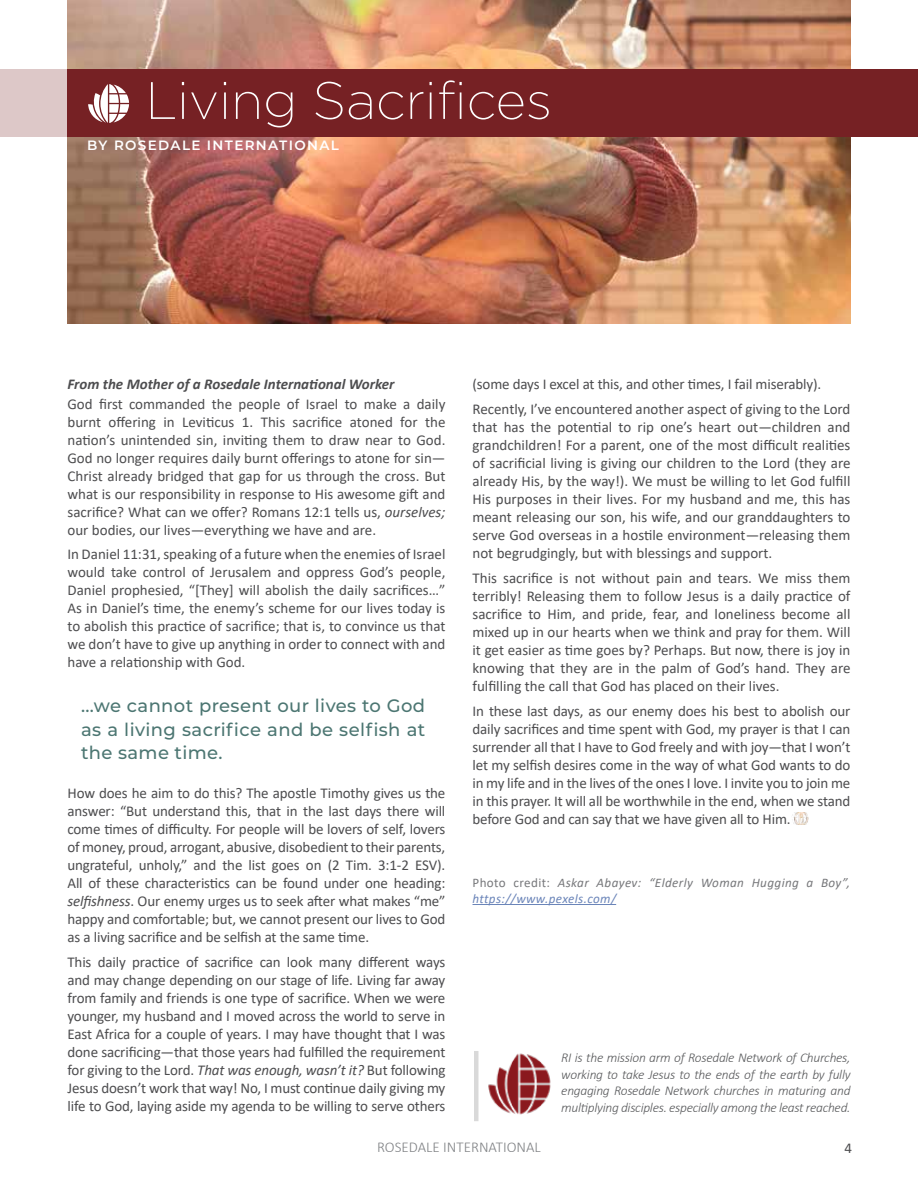
<style>
.page{position:relative;width:918px;height:1188px;background:#fff}
.page>*{position:absolute;margin:0;border:0;box-sizing:border-box;transform-origin:0 0}
.t1{font:200 52.5px "Gotham";color:#fff}
.t2{font:500 18px/24px "Montserrat";letter-spacing:.02em;color:#4c7672;text-align:justify}
.t3{font:15px/18px "Calibri";letter-spacing:-.01em;color:#4d4d4f;text-align:justify}
.t4{font:italic 700 15px "Calibri";color:#4d4d4f}
.t5{font:300 15px "Calibri";color:#808285}
.t6{font:italic 300 13.5px/16.5px "Calibri";letter-spacing:-.02em;color:#58595b;text-align:justify}
.t7{font:600 13.5px "Montserrat";letter-spacing:.1em;color:#fff}
.t8{font:italic 13.05px/16.5px "Calibri";letter-spacing:.03em;color:#77787b}
.s1{font-style:italic}
.s2{font-style:normal}
.s3{color:#6b85b9}
</style>
<div class="page">
<img style="left:68px;top:0;width:782px;height:324px">
<div style="left:0;top:69px;width:72px;height:67px;background:#ddc8c8"></div>
<div style="left:68px;top:69px;width:850px;height:67px;background:#762124"></div>
<hr style="left:474px;top:1051px;width:4px;height:70px;background:#d9d9d9">
<img style="left:488px;top:1053px;width:63px;height:62px">
<svg style="left:88px;top:84px;width:41px;height:39px"></svg>
<hr style="left:472px;top:904px;width:144px;height:1px;background:#6b85b9">
<img style="left:792px;top:812px;width:17px;height:13px">
<h1 class="t1" style="left:146px;top:72px;width:408px">Living Sacrifices</h1>
<p class="t7" style="left:87px;top:135px;width:253px">BY ROSEDALE INTERNATIONAL</p>
<p class="t4" style="left:68px;top:374px;width:328px">From the Mother of a Rosedale International Worker</p>
<p class="t3" style="left:67px;top:394px;width:380px">God first commanded the people of Israel to make a daily burnt offering in Leviticus 1. This sacrifice atoned for the nation’s unintended sin, inviting them to draw near to God.<br>God no longer requires daily burnt offerings to atone for sin— Christ already bridged that gap for us through the cross. But what is our responsibility in response to His awesome gift and sacrifice? What can we offer? Romans 12:1 tells us, <span class="s1">ourselves; </span>our bodies, our lives—everything we have and are.</p>
<p class="t3" style="left:67px;top:545px;width:379px">In Daniel 11:31, speaking of a future when the enemies of Israel would take control of Jerusalem and oppress God’s people, Daniel prophesied, “[They] will abolish the daily sacrifices…” As in Daniel’s time, the enemy’s scheme for our lives today is to abolish this practice of sacrifice; that is, to convince us that we don’t have to give up anything in order to connect with and have a relationship with God.</p>
<p class="t2" style="left:81px;top:692px;width:346px">...we cannot present our lives to God as a living sacrifice and be selfish at the same time.</p>
<p class="t3" style="left:68px;top:783px;width:379px">How does he aim to do this? The apostle Timothy gives us the answer: “But understand this, that in the last days there will come times of difficulty. For people will be lovers of self, lovers of money, proud, arrogant, abusive, disobedient to their parents, ungrateful, unholy,” and the list goes on (2 Tim. 3:1-2 ESV).<br>All of these characteristics can be found under one heading: <span class="s1">selfishness</span>. Our enemy urges us to seek after what makes “me” happy and comfortable; but, we cannot present our lives to God as a living sacrifice and be selfish at the same time.</p>
<p class="t3" style="left:68px;top:952px;width:379px">This daily practice of sacrifice can look many different ways and may change depending on our stage of life. Living far away from family and friends is one type of sacrifice. When we were younger, my husband and I moved across the world to serve in East Africa for a couple of years. I may have thought that I was done sacrificing—that those years had fulfilled the requirement for giving to the Lord. <span class="s1">That was enough, wasn’t it?</span> But following Jesus doesn’t work that way! No, I must continue daily giving my life to God, laying aside my agenda to be willing to serve others</p>
<p class="t3" style="left:472px;top:372px;width:379px;line-height:24.8px">(some days I excel at this, and other times, I fail miserably).<br>Recently, I’ve encountered another aspect of giving to the Lord</p>
<p class="t3" style="left:472px;top:418px;width:380px">that has the potential to rip one’s heart out—children and grandchildren! For a parent, one of the most difficult realities of sacrificial living is giving our children to the Lord (they are already His, by the way!). We must be willing to let God fulfill His purposes in their lives. For my husband and me, this has meant releasing our son, his wife, and our granddaughters to serve God overseas in a hostile environment—releasing them not begrudgingly, but with blessings and support.</p>
<p class="t3" style="left:472px;top:568px;width:380px">This sacrifice is not without pain and tears. We miss them terribly! Releasing them to follow Jesus is a daily practice of sacrifice to Him, and pride, fear, and loneliness become all mixed up in our hearts when we think and pray for them. Will it get easier as time goes by? Perhaps. But now, there is joy in knowing that they are in the palm of God’s hand. They are fulfilling the call that God has placed on their lives.</p>
<p class="t3" style="left:472px;top:701px;width:379px">In these last days, as our enemy does his best to abolish our daily sacrifices and time spent with God, my prayer is that I can surrender all that I have to God freely and with joy—that I won’t let my selfish desires come in the way of what God wants to do in my life and in the lives of the ones I love. I invite you to join me in this prayer. It will all be worthwhile in the end, when we stand before God and can say that we have given all to Him.</p>
<p class="t8" style="left:472px;top:873px;width:379px"><span class="s2">Photo credit:</span> Askar Abayev: “Elderly Woman Hugging a Boy”, <span class="s3">https://www.pexels.com/</span></p>
<p class="t6" style="left:561px;top:1049px;width:291px">RI is the mission arm of Rosedale Network of Churches, working to take Jesus to the ends of the earth by fully engaging Rosedale Network churches in maturing and multiplying disciples. especially among the least reached.</p>
<p class="t5" style="left:377px;top:1138px;width:165px">ROSEDALE INTERNATIONAL</p>
<p class="t3" style="left:845px;top:1139px;width:9px">4</p>
</div>
